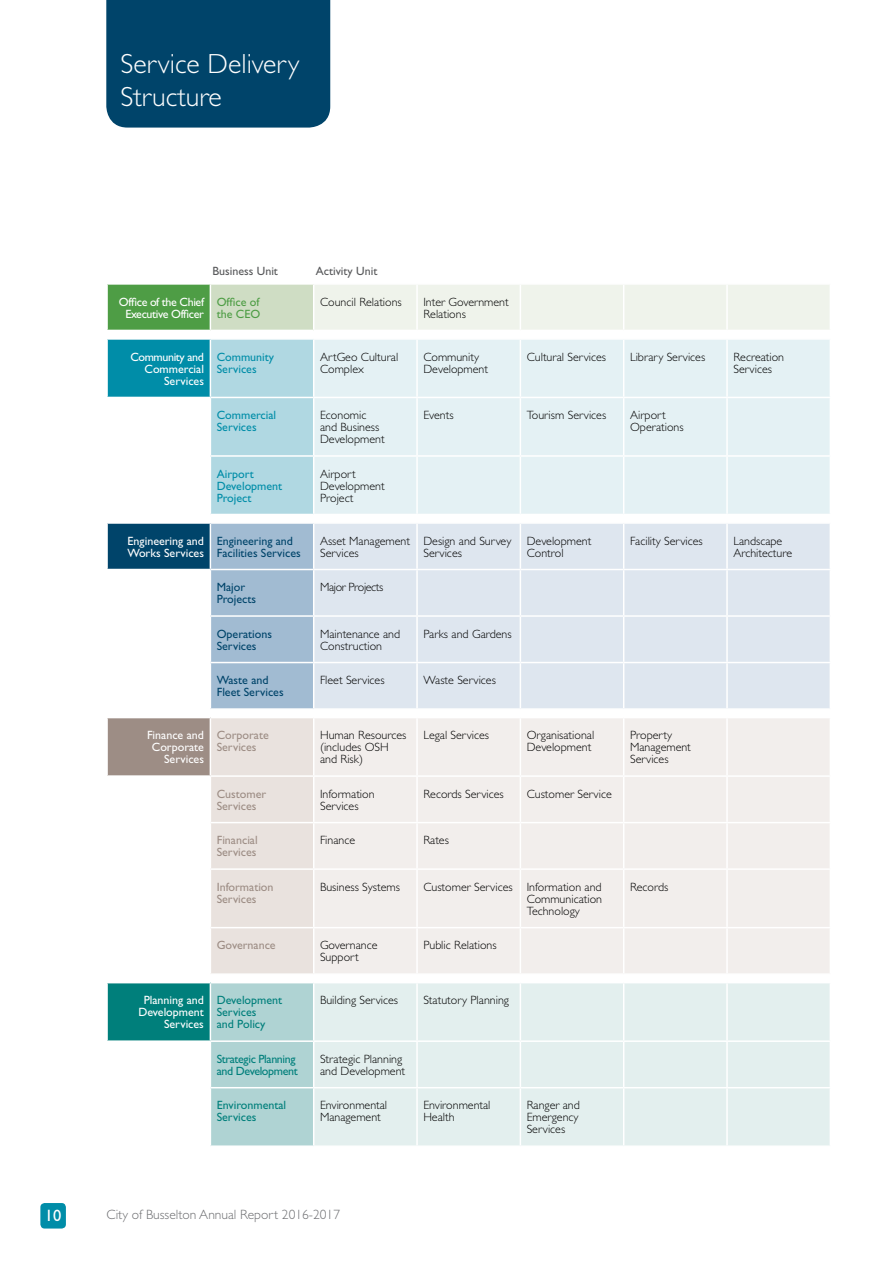
<style>
.page{position:relative;width:893px;height:1263px;background:#fff}
.page>*{position:absolute;margin:0;border:0;box-sizing:border-box;transform-origin:0 0}
.t1{font:300 27.75px/33.3px "Gill Sans";color:#fff}
.t2{font:16.5px "Gill Sans";color:#fff}
.t3{font:300 13.5px "Gill Sans";color:#6d6e71}
.t4{font:300 12px/12px "Gill Sans";color:#000}
.t5{font:12px/12px "Gill Sans";color:#fff;text-align:right}
.t6{font:12px/12px "Gill Sans";color:#00446a}
.t7{font:12px/12px "Gill Sans";color:#9d8d85}
.t8{font:12px/12px "Gill Sans";color:#008da8}
.t9{font:12px/12px "Gill Sans";color:#007f7b}
.t10{font:12px/12px "Gill Sans";letter-spacing:-.03em;color:#fff;text-align:center}
.t11{font:12px/12px "Gill Sans";letter-spacing:-.03em;color:#007f7b}
.t12{font:12px "Gill Sans";color:#58595b}
.t13{font:12px/12px "Gill Sans";color:#4e9d45}
.t14{font:300 12px "Gill Sans";letter-spacing:-.03em;color:#000}
</style>
<div class="page">
<div style="left:40px;top:1203px;width:26px;height:25px;background:#008da8;border-radius:4px"></div>
<div style="left:106px;top:0;width:224px;height:128px;background:#00446a"></div>
<div style="left:107px;top:284px;width:103px;height:46px;background:#4e9d45"></div>
<div style="left:107px;top:339px;width:103px;height:58px;background:#008da8"></div>
<div style="left:107px;top:523px;width:103px;height:46px;background:#00446a"></div>
<div style="left:107px;top:717px;width:103px;height:59px;background:#9d8d85"></div>
<div style="left:107px;top:983px;width:103px;height:58px;background:#007f7b"></div>
<hr style="left:106px;top:283px;width:104px;height:2px;background:#fff">
<hr style="left:106px;top:285px;width:2px;height:45px;background:#fff">
<hr style="left:106px;top:338px;width:104px;height:2px;background:#fff">
<hr style="left:106px;top:340px;width:2px;height:57px;background:#fff">
<hr style="left:106px;top:522px;width:104px;height:2px;background:#fff">
<hr style="left:106px;top:524px;width:2px;height:45px;background:#fff">
<hr style="left:106px;top:717px;width:104px;height:1px;background:#fff">
<hr style="left:106px;top:718px;width:2px;height:57px;background:#fff">
<hr style="left:106px;top:775px;width:104px;height:2px;background:#fff">
<svg style="left:210px;top:284px;width:620px;height:861px;background:#e3eaec"></svg>
<hr style="left:106px;top:983px;width:2px;height:57px;background:#fff">
<hr style="left:210px;top:982px;width:104px;height:1px;background:#fff">
<hr style="left:210px;top:983px;width:1px;height:57px;background:#fff">
<hr style="left:314px;top:982px;width:103px;height:1px;background:#fff">
<hr style="left:313px;top:983px;width:1px;height:57px;background:#fff">
<hr style="left:417px;top:982px;width:103px;height:1px;background:#fff">
<hr style="left:416px;top:983px;width:2px;height:57px;background:#fff">
<hr style="left:520px;top:982px;width:104px;height:1px;background:#fff">
<hr style="left:520px;top:983px;width:1px;height:57px;background:#fff">
<hr style="left:624px;top:982px;width:103px;height:1px;background:#fff">
<hr style="left:623px;top:983px;width:1px;height:57px;background:#fff">
<hr style="left:727px;top:982px;width:104px;height:1px;background:#fff">
<hr style="left:726px;top:983px;width:2px;height:57px;background:#fff">
<hr style="left:106px;top:1040px;width:104px;height:2px;background:#fff">
<hr style="left:210px;top:1040px;width:104px;height:2px;background:#fff">
<hr style="left:210px;top:1042px;width:1px;height:45px;background:#fff">
<hr style="left:314px;top:1040px;width:103px;height:2px;background:#fff">
<hr style="left:313px;top:1042px;width:1px;height:45px;background:#fff">
<hr style="left:417px;top:1040px;width:103px;height:2px;background:#fff">
<hr style="left:416px;top:1042px;width:2px;height:45px;background:#fff">
<hr style="left:520px;top:1040px;width:104px;height:2px;background:#fff">
<hr style="left:520px;top:1042px;width:1px;height:45px;background:#fff">
<hr style="left:624px;top:1040px;width:103px;height:2px;background:#fff">
<hr style="left:623px;top:1042px;width:1px;height:45px;background:#fff">
<hr style="left:727px;top:1040px;width:104px;height:2px;background:#fff">
<hr style="left:726px;top:1042px;width:2px;height:45px;background:#fff">
<hr style="left:210px;top:1087px;width:104px;height:1px;background:#fff">
<hr style="left:210px;top:1088px;width:1px;height:57px;background:#fff">
<hr style="left:314px;top:1087px;width:103px;height:1px;background:#fff">
<hr style="left:313px;top:1088px;width:1px;height:57px;background:#fff">
<hr style="left:417px;top:1087px;width:103px;height:1px;background:#fff">
<hr style="left:416px;top:1088px;width:2px;height:57px;background:#fff">
<hr style="left:520px;top:1087px;width:104px;height:1px;background:#fff">
<hr style="left:520px;top:1088px;width:1px;height:57px;background:#fff">
<hr style="left:624px;top:1087px;width:103px;height:1px;background:#fff">
<hr style="left:623px;top:1088px;width:1px;height:57px;background:#fff">
<hr style="left:727px;top:1087px;width:104px;height:1px;background:#fff">
<hr style="left:726px;top:1088px;width:2px;height:57px;background:#fff">
<p class="t1" style="left:120px;top:47px;width:180px">Service Delivery<br>Structure</p>
<p class="t12" style="left:212px;top:264px;width:67px">Business Unit</p>
<p class="t12" style="left:316px;top:264px;width:63px">Activity Unit</p>
<p class="t10" style="left:119px;top:296px;width:87px">Office of the Chief<br>Executive Officer</p>
<p class="t13" style="left:217px;top:296px;width:45px">Office of the CEO</p>
<p class="t4" style="left:320px;top:296px;width:83px">Council Relations</p>
<p class="t4" style="left:423px;top:296px;width:87px">Inter Government<br>Relations</p>
<p class="t5" style="left:130px;top:351px;width:75px">Community and<br>Commercial<br>Services</p>
<p class="t8" style="left:217px;top:351px;width:59px">Community<br>Services</p>
<p class="t4" style="left:320px;top:351px;width:80px">ArtGeo Cultural<br>Complex</p>
<p class="t4" style="left:423px;top:351px;width:66px">Community<br>Development</p>
<p class="t4" style="left:527px;top:351px;width:81px">Cultural Services</p>
<p class="t4" style="left:630px;top:351px;width:77px">Library Services</p>
<p class="t4" style="left:733px;top:351px;width:52px">Recreation<br>Services</p>
<p class="t8" style="left:217px;top:409px;width:61px">Commercial<br>Services</p>
<p class="t4" style="left:320px;top:409px;width:66px">Economic and Business<br>Development</p>
<p class="t4" style="left:423px;top:409px;width:32px">Events</p>
<p class="t4" style="left:527px;top:409px;width:81px">Tourism Services</p>
<p class="t4" style="left:630px;top:409px;width:55px">Airport<br>Operations</p>
<p class="t8" style="left:217px;top:468px;width:67px">Airport<br>Development<br>Project</p>
<p class="t4" style="left:320px;top:468px;width:66px">Airport<br>Development<br>Project</p>
<p class="t5" style="left:128px;top:535px;width:78px;text-align:left">Engineering and<br>Works Services</p>
<p class="t6" style="left:217px;top:535px;width:86px">Engineering and<br>Facilities Services</p>
<p class="t4" style="left:320px;top:535px;width:92px">Asset Management<br>Services</p>
<p class="t4" style="left:423px;top:535px;width:89px">Design and Survey<br>Services</p>
<p class="t4" style="left:527px;top:535px;width:66px">Development<br>Control</p>
<p class="t4" style="left:630px;top:535px;width:74px">Facility Services</p>
<p class="t4" style="left:733px;top:535px;width:60px">Landscape<br>Architecture</p>
<p class="t6" style="left:217px;top:581px;width:41px">Major<br>Projects</p>
<p class="t14" style="left:320px;top:580px;width:65px">Major Projects</p>
<p class="t6" style="left:217px;top:628px;width:57px">Operations<br>Services</p>
<p class="t4" style="left:320px;top:628px;width:82px">Maintenance and<br>Construction</p>
<p class="t4" style="left:423px;top:628px;width:90px">Parks and Gardens</p>
<p class="t6" style="left:217px;top:674px;width:68px">Waste and<br>Fleet Services</p>
<p class="t4" style="left:320px;top:674px;width:66px">Fleet Services</p>
<p class="t4" style="left:423px;top:674px;width:74px">Waste Services</p>
<p class="t5" style="left:147px;top:729px;width:58px">Finance and<br>Corporate<br>Services</p>
<p class="t7" style="left:217px;top:729px;width:54px">Corporate<br>Services</p>
<p class="t4" style="left:320px;top:729px;width:88px">Human Resources (includes OSH and Risk)</p>
<p class="t4" style="left:423px;top:729px;width:67px">Legal Services</p>
<p class="t4" style="left:527px;top:729px;width:69px">Organisational<br>Development</p>
<p class="t4" style="left:630px;top:729px;width:62px">Property<br>Management<br>Services</p>
<p class="t7" style="left:217px;top:788px;width:51px">Customer<br>Services</p>
<p class="t4" style="left:320px;top:788px;width:56px">Information<br>Services</p>
<p class="t4" style="left:423px;top:788px;width:82px">Records Services</p>
<p class="t4" style="left:527px;top:788px;width:87px">Customer Service</p>
<p class="t7" style="left:217px;top:834px;width:43px">Financial<br>Services</p>
<p class="t4" style="left:320px;top:834px;width:37px">Finance</p>
<p class="t4" style="left:423px;top:834px;width:27px">Rates</p>
<p class="t7" style="left:217px;top:881px;width:58px">Information<br>Services</p>
<p class="t4" style="left:320px;top:881px;width:81px">Business Systems</p>
<p class="t4" style="left:527px;top:881px;width:77px;text-align:justify;text-indent:-103px">Customer Services Information and Communication Technology</p>
<p class="t4" style="left:630px;top:881px;width:40px">Records</p>
<p class="t7" style="left:217px;top:939px;width:61px">Governance</p>
<p class="t4" style="left:320px;top:939px;width:59px">Governance<br>Support</p>
<p class="t4" style="left:423px;top:939px;width:75px">Public Relations</p>
<p class="t5" style="left:138px;top:994px;width:67px">Planning and<br>Development<br>Services</p>
<p class="t9" style="left:217px;top:994px;width:67px">Development<br>Services<br>and Policy</p>
<p class="t4" style="left:320px;top:994px;width:80px">Building Services</p>
<p class="t4" style="left:423px;top:994px;width:87px">Statutory Planning</p>
<p class="t11" style="left:217px;top:1053px;width:83px">Strategic Planning and Development</p>
<p class="t4" style="left:320px;top:1053px;width:87px">Strategic Planning and Development</p>
<p class="t9" style="left:217px;top:1099px;width:71px">Environmental<br>Services</p>
<p class="t4" style="left:320px;top:1099px;width:69px">Environmental<br>Management</p>
<p class="t4" style="left:423px;top:1099px;width:69px">Environmental<br>Health</p>
<p class="t4" style="left:527px;top:1099px;width:55px;text-align:justify">Ranger and Emergency Services</p>
<p class="t2" style="left:45px;top:1206px;width:18px">10</p>
<p class="t3" style="left:107px;top:1207px;width:235px">City of Busselton Annual Report 2016-2017</p>
</div>
